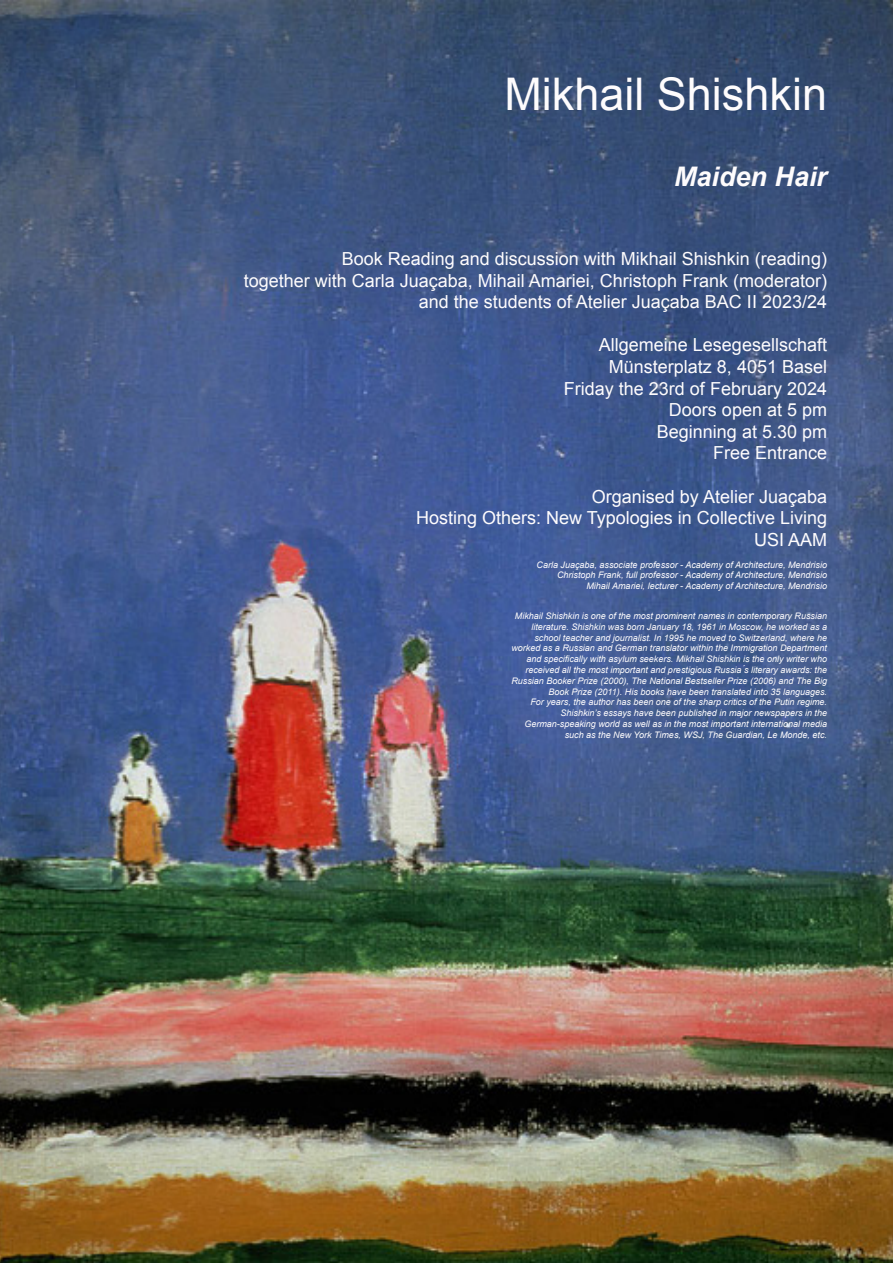
<style>
.page{position:relative;width:893px;height:1263px;background:#fff}
.page>*{position:absolute;margin:0;border:0;box-sizing:border-box;transform-origin:0 0}
.t1{font:45px "Arial";color:#fefcfd}
.t2{font:italic 700 27px "Arial";color:#fefcfd}
.t3{font:18px "Arial";color:#fefcfd}
.t4{font:italic 9px/10.8px "Arial";color:#fefcfd;text-align:right}
</style>
<div class="page">
<img style="left:0;top:0;width:893px;height:1263px">
<p class="t1" style="left:504px;top:65px;width:324px">Mikhail Shishkin</p>
<p class="t2" style="left:674px;top:159px;width:155px">Maiden Hair</p>
<p class="t3" style="left:342px;top:247px;width:487px">Book Reading and discussion with Mikhail Shishkin (reading)</p>
<p class="t3" style="left:244px;top:269px;width:585px">together with Carla Juaçaba, Mihail Amariei, Christoph Frank (moderator)</p>
<p class="t3" style="left:419px;top:290px;width:410px">and the students of Atelier Juaçaba BAC II 2023/24</p>
<p class="t3" style="left:599px;top:333px;width:230px">Allgemeine Lesegesellschaft</p>
<p class="t3" style="left:609px;top:355px;width:220px">Münsterplatz 8, 4051 Basel</p>
<p class="t3" style="left:564px;top:377px;width:265px">Friday the 23rd of February 2024</p>
<p class="t3" style="left:669px;top:398px;width:160px">Doors open at 5 pm</p>
<p class="t3" style="left:657px;top:420px;width:172px">Beginning at 5.30 pm</p>
<p class="t3" style="left:713px;top:441px;width:116px">Free Entrance</p>
<p class="t3" style="left:592px;top:485px;width:237px">Organised by Atelier Juaçaba</p>
<p class="t3" style="left:416px;top:506px;width:412px">Hosting Others: New Typologies in Collective Living</p>
<p class="t3" style="left:754px;top:528px;width:75px">USI AAM</p>
<p class="t4" style="left:537px;top:559px;width:292px">Carla Juaçaba, associate professor - Academy of Architecture, Mendrisio</p>
<p class="t4" style="left:557px;top:570px;width:271px">Christoph Frank, full professor - Academy of Architecture, Mendrisio</p>
<p class="t4" style="left:586px;top:581px;width:242px">Mihail Amariei, lecturer - Academy of Architecture, Mendrisio</p>
<p class="t4" style="left:515px;top:610px;width:314px">Mikhail Shishkin is one of the most prominent names in contemporary Russian literature. Shishkin was born January 18, 1961 in Moscow, he worked as a</p>
<p class="t4" style="left:534px;top:632px;width:294px">school teacher and journalist. In 1995 he moved to Switzerland, where he</p>
<p class="t4" style="left:511px;top:643px;width:317px">worked as a Russian and German translator within the Immigration Department and specifically with asylum seekers. Mikhail Shishkin is the only writer who received all the most important and prestigious Russia ́s literary awards: the Russian Booker Prize (2000), The National Bestseller Prize (2006) and The Big Book Prize (2011). His books have been translated into 35 languages.</p>
<p class="t4" style="left:530px;top:697px;width:298px">For years, the author has been one of the sharp critics of the Putin regime.</p>
<p class="t4" style="left:561px;top:708px;width:268px">Shishkin’s essays have been published in major newspapers in the</p>
<p class="t4" style="left:524px;top:718px;width:304px">German-speaking world as well as in the most important international media such as the New York Times, WSJ, The Guardian, Le Monde, etc.</p>
</div>
